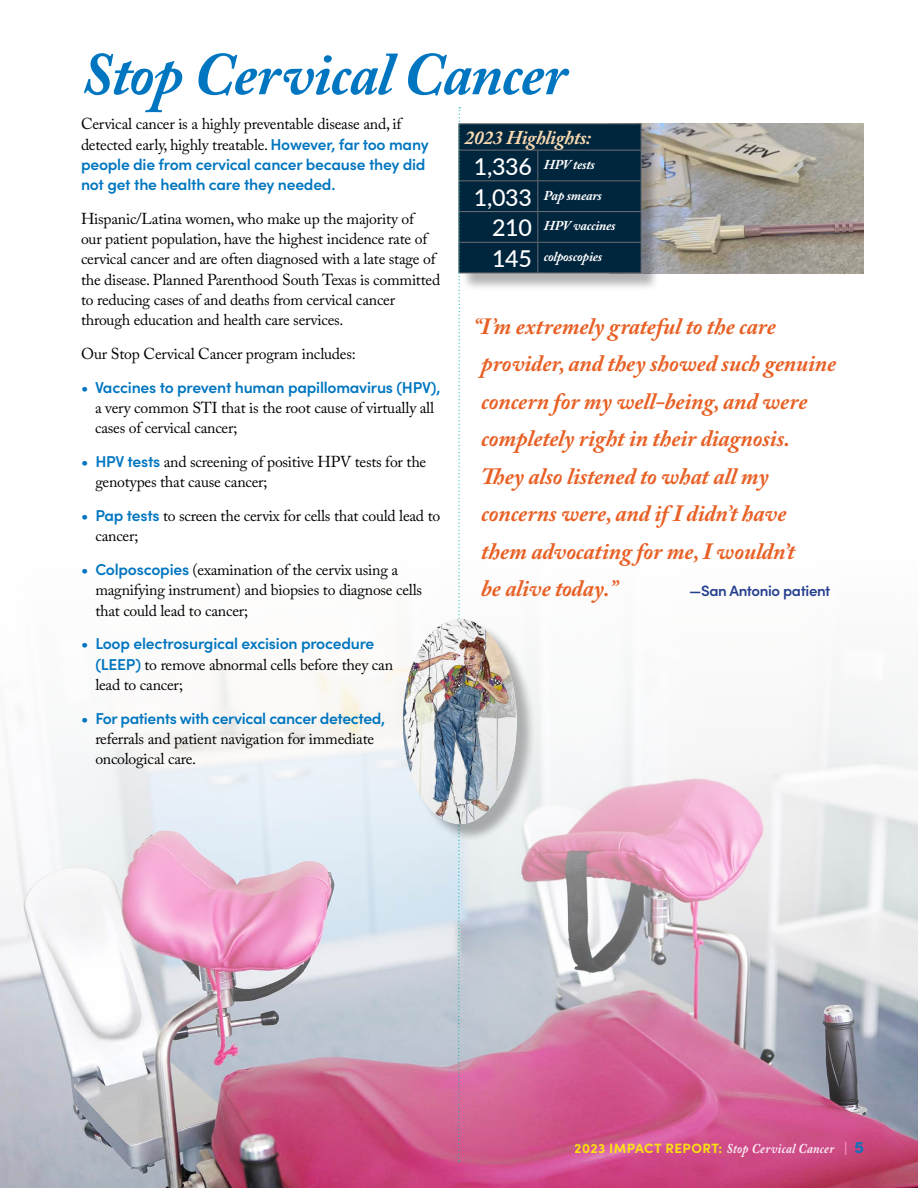
<style>
.page{position:relative;width:918px;height:1188px;background:#fff}
.page>*{position:absolute;margin:0;border:0;box-sizing:border-box;transform-origin:0 0}
.t1{font:italic 700 60px "Adobe Caslon Pro";letter-spacing:-.015em;color:#0076c0}
.t2{font:italic 700 23.25px/37.5px "Adobe Caslon Pro";letter-spacing:-.005em;color:#e86025}
.t3{font:italic 700 19.5px "Adobe Caslon Pro";letter-spacing:-.015em;color:#f9d9af}
.t4{font:15.75px/20.2px "Adobe Caslon Pro";letter-spacing:-.015em;color:#000}
.t5{font:600 15.75px/20.2px "Sofia Pro";letter-spacing:-.015em;color:#0076c0}
.t6{font:600 15px "Sofia Pro";letter-spacing:-.025em;color:#25408f}
.t7{font:italic 700 13.5px "Adobe Caslon Pro";letter-spacing:-.015em;color:#fff}
.t8{font:italic 700 13.5px "Adobe Caslon Pro";letter-spacing:.025em;color:#fff;scale:.9 1}
.s1{font-family:"Sofia Pro";font-weight:600;color:#0076c0}
.s2{font-family:"Lato";font-weight:500;font-style:normal;font-size:23.25px}
.s3{font-family:"Sofia Pro";font-style:normal;color:#fff200}
.s4{font-family:"Neutraface 2 Condensed";font-style:normal;font-size:15.75px;color:#f287b7}
.s5{font-family:"Sofia Pro";font-weight:900;font-style:normal;font-size:16.5px;color:#0076c0}
</style>
<div class="page">
<img style="left:642px;top:123px;width:222px;height:150px">
<img style="left:0;top:656px;width:918px;height:532px">
<div style="left:461px;top:126px;width:199px;height:166px;background:#000;opacity:.3"></div>
<svg style="left:458px;top:107px;width:184px;height:1055px"></svg>
<div style="left:405px;top:621px;width:130px;height:222px;background:#000;opacity:.3"></div>
<img style="left:403px;top:619px;width:113px;height:205px">
<h1 class="t1" style="left:81px;top:38px;width:487px">Stop Cervical Cancer</h1>
<p class="t4" style="left:81px;top:114px;width:349px">Cervical cancer is a highly preventable disease and, if detected early, highly treatable. <span class="s1">However, far too many</span></p>
<p class="t5" style="left:81px;top:153px;width:346px">people die from cervical cancer because they did not get the health care they needed.</p>
<p class="t4" style="left:81px;top:208px;width:361px">Hispanic/Latina women, who make up the majority of<br>our patient population, have the highest incidence rate of cervical cancer and are often diagnosed with a late stage of the disease. Planned Parenthood South Texas is committed to reducing cases of and deaths from cervical cancer through education and health care services.</p>
<p class="t4" style="left:81px;top:343px;width:276px">Our Stop Cervical Cancer program includes:</p>
<p class="t5" style="left:81px;top:376px;width:361px">• Vaccines to prevent human papillomavirus (HPV),</p>
<p class="t4" style="left:95px;top:397px;width:341px">a very common STI that is the root cause of virtually all cases of cervical cancer;</p>
<p class="t4" style="left:95px;top:451px;width:332px;text-indent:-14px"><span class="s1">• HPV tests</span> and screening of positive HPV tests for the genotypes that cause cancer;</p>
<p class="t4" style="left:95px;top:505px;width:346px;text-indent:-14px"><span class="s1">• Pap tests</span> to screen the cervix for cells that could lead to cancer;</p>
<p class="t4" style="left:95px;top:559px;width:328px;text-indent:-14px"><span class="s1">• Colposcopies</span> (examination of the cervix using a magnifying instrument) and biopsies to diagnose cells that could lead to cancer;</p>
<p class="t5" style="left:81px;top:633px;width:295px">• Loop electrosurgical excision procedure</p>
<p class="t4" style="left:95px;top:654px;width:299px"><span class="s1">(LEEP)</span> to remove abnormal cells before they can lead to cancer;</p>
<p class="t5" style="left:81px;top:707px;width:306px">• For patients with cervical cancer detected,</p>
<p class="t4" style="left:95px;top:728px;width:280px">referrals and patient navigation for immediate oncological care.</p>
<p class="t3" style="left:465px;top:126px;width:128px">2023 Highlights:</p>
<p class="t7" style="left:474px;top:156px;width:123px"><span class="s2">1,336</span> HPV tests</p>
<p class="t7" style="left:474px;top:187px;width:129px"><span class="s2">1,033</span> Pap smears</p>
<p class="t7" style="left:492px;top:218px;width:125px"><span class="s2">210</span> HPV vaccines</p>
<p class="t7" style="left:492px;top:249px;width:112px"><span class="s2">145</span> colposcopies</p>
<p class="t2" style="left:481px;top:307px;width:356px;text-indent:-8px">“I’m extremely grateful to the care provider, and they showed such genuine concern for my well-being, and were completely right in their diagnosis.<br>They also listened to what all my concerns were, and if I didn’t have them advocating for me, I wouldn’t<br>be alive today.”</p>
<p class="t6" style="left:689px;top:580px;width:143px">—San Antonio patient</p>
<p class="t8" style="left:575px;top:1140px;width:323px"><span class="s3">2023 IMPACT REPORT:</span> Stop Cervical Cancer <span class="s4">|</span> <span class="s5">5</span></p>
</div>
